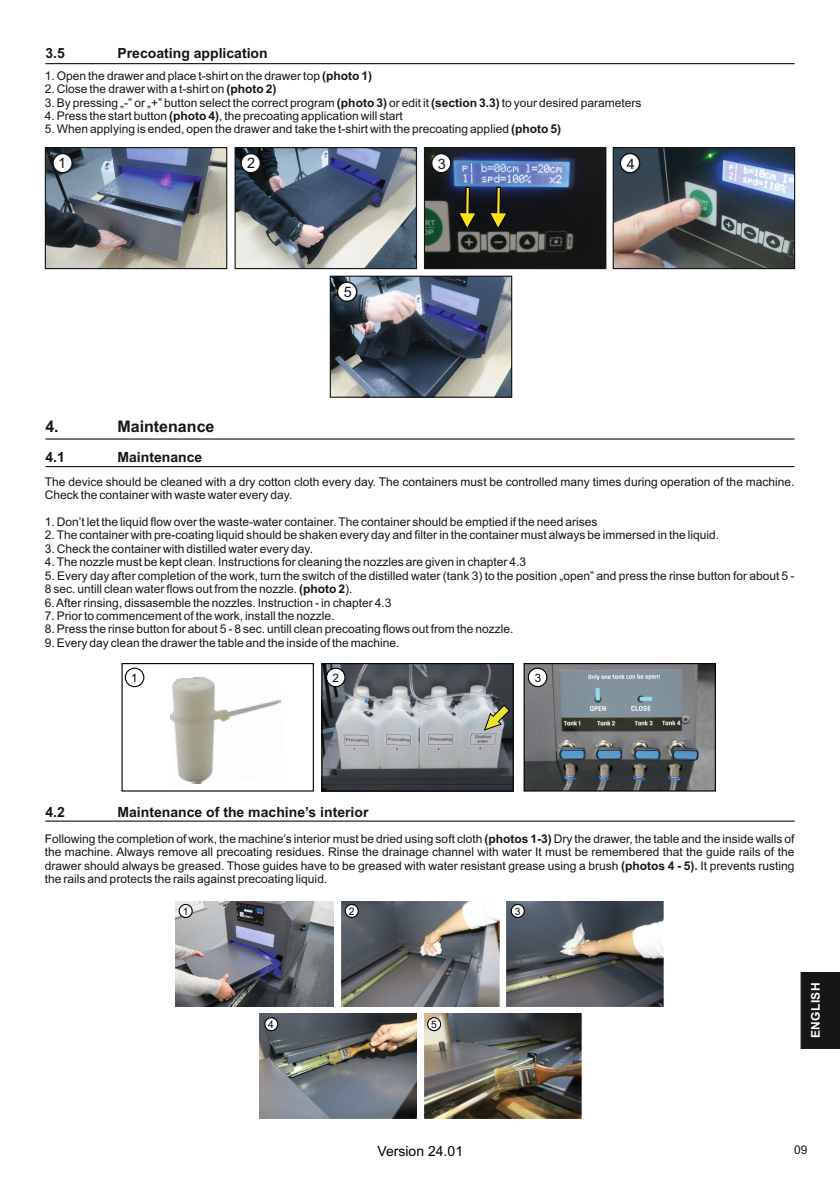
<style>
.page{position:relative;width:840px;height:1191px;background:#fff}
.page>*{position:absolute;margin:0;border:0;box-sizing:border-box;transform-origin:0 0}
.t1{font:700 16px "Arial";color:#151616}
.t2{font:14.4px "Arial";color:#151616}
.t3{font:700 14px "Arial";color:#151616}
.t4{font:14px "Arial";color:#020202}
.t5{font:12px/13.4px "Arial";color:#151616}
.t6{font:700 12px "Arial";letter-spacing:.035em;color:#fff}
.t7{font:11.6px "Arial";color:#020202}
.t8{font:10.2px "Arial";color:#020202}
.s1{font-weight:700}
</style>
<div class="page">
<img style="left:331px;top:278px;width:179px;height:118px">
<img style="left:614px;top:149px;width:178px;height:118px">
<img style="left:425px;top:149px;width:179px;height:118px">
<svg style="left:457px;top:187px;width:20px;height:43px"></svg>
<svg style="left:488px;top:187px;width:20px;height:43px"></svg>
<img style="left:236px;top:149px;width:179px;height:118px">
<img style="left:47px;top:149px;width:178px;height:118px">
<hr style="left:45px;top:63px;width:749px;height:1px;background:#151616">
<div style="left:234px;top:147px;width:183px;height:122px;border:1px solid #151616"></div>
<svg style="left:52px;top:153px;width:21px;height:20px"></svg>
<svg style="left:240px;top:153px;width:21px;height:20px"></svg>
<svg style="left:430px;top:153px;width:21px;height:20px"></svg>
<div style="left:45px;top:147px;width:182px;height:122px;border:1px solid #151616"></div>
<div style="left:423px;top:147px;width:183px;height:122px;border:1px solid #151616"></div>
<svg style="left:619px;top:153px;width:21px;height:20px"></svg>
<div style="left:612px;top:147px;width:182px;height:122px;border:1px solid #151616"></div>
<svg style="left:336px;top:281px;width:21px;height:21px"></svg>
<div style="left:329px;top:276px;width:183px;height:122px;border:1px solid #151616"></div>
<hr style="left:45px;top:466px;width:749px;height:1px;background:#151616">
<hr style="left:45px;top:820px;width:749px;height:1px;background:#151616">
<hr style="left:45px;top:438px;width:749px;height:1px;background:#151616">
<img style="left:176px;top:901px;width:157px;height:105px">
<img style="left:341px;top:901px;width:158px;height:105px">
<img style="left:506px;top:901px;width:157px;height:105px">
<img style="left:259px;top:1013px;width:157px;height:105px">
<img style="left:424px;top:1013px;width:157px;height:105px">
<svg style="left:178px;top:904px;width:15px;height:14px"></svg>
<svg style="left:344px;top:904px;width:14px;height:14px"></svg>
<svg style="left:510px;top:904px;width:14px;height:14px"></svg>
<div style="left:264px;top:1017px;width:14px;height:14px;background:#fff;border:1px solid #020202;border-radius:50%"></div>
<div style="left:427px;top:1017px;width:14px;height:14px;background:#fff;border:1px solid #020202;border-radius:50%"></div>
<img style="left:323px;top:665px;width:188px;height:124px">
<div style="left:326px;top:667px;width:19px;height:20px;background:#fff;border:1px solid #020202;border-radius:50%"></div>
<img style="left:525px;top:665px;width:188px;height:124px">
<svg style="left:527px;top:667px;width:20px;height:20px"></svg>
<svg style="left:483px;top:704px;width:27px;height:27px"></svg>
<div style="left:321px;top:663px;width:192px;height:128px;border:1px solid #020202"></div>
<div style="left:121px;top:663px;width:193px;height:128px;border:1px solid #020202"></div>
<div style="left:523px;top:663px;width:192px;height:128px;border:1px solid #020202"></div>
<div style="left:125px;top:667px;width:19px;height:20px;background:#fff;border:1px solid #020202;border-radius:50%"></div>
<img style="left:170px;top:677px;width:112px;height:107px">
<div style="left:800px;top:972px;width:39px;height:77px;background:#151616"></div>
<p class="t3" style="left:45px;top:48px;width:21px">3.5</p>
<p class="t3" style="left:117px;top:48px;width:152px">Precoating application</p>
<p class="t5" style="left:45px;top:70px;width:328px">1. Open the drawer and place t-shirt on the drawer top <span class="s1">(photo 1)</span></p>
<p class="t5" style="left:45px;top:83px;width:233px">2. Close the drawer with a t-shirt on <span class="s1">(photo 2)</span></p>
<p class="t5" style="left:45px;top:97px;width:597px">3. By pressing „-” or „+” button select the correct program <span class="s1">(photo 3)</span> or edit it <span class="s1">(section 3.3)</span> to your desired parameters</p>
<p class="t5" style="left:45px;top:110px;width:359px">4. Press the start button <span class="s1">(photo 4)</span>, the precoating application will start</p>
<p class="t5" style="left:45px;top:124px;width:517px">5. When applying is ended, open the drawer and take the t-shirt with the precoating applied <span class="s1">(photo 5)</span></p>
<p class="t2" style="left:58px;top:158px;width:10px">1</p>
<p class="t2" style="left:247px;top:158px;width:10px">2</p>
<p class="t2" style="left:437px;top:158px;width:10px">3</p>
<p class="t2" style="left:626px;top:158px;width:10px">4</p>
<h1 class="t1" style="left:45px;top:420px;width:15px">4.</h1>
<h1 class="t1" style="left:117px;top:420px;width:98px">Maintenance</h1>
<p class="t3" style="left:45px;top:452px;width:21px">4.1</p>
<p class="t3" style="left:117px;top:452px;width:86px">Maintenance</p>
<p class="t2" style="left:343px;top:287px;width:10px">5</p>
<p class="t5" style="left:45px;top:476px;width:750px">The device should be cleaned with a dry cotton cloth every day. The containers must be controlled many times during operation of the machine.<br>Check the container with waste water every day.</p>
<p class="t5" style="left:45px;top:529px;width:675px">2. The container with pre-coating liquid should be shaken every day and filter in the container must always be immersed in the liquid.</p>
<p class="t5" style="left:45px;top:543px;width:269px">3. Check the container with distilled water every day.</p>
<p class="t5" style="left:45px;top:570px;width:750px">5. Every day after completion of the work, turn the switch of the distilled water (tank 3) to the position „open” and press the rinse button for about 5 -<br>8 sec. untill clean water flows out from the nozzle. <span class="s1">(photo 2</span>).</p>
<p class="t5" style="left:45px;top:610px;width:291px">7. Prior to commencement of the work, install the nozzle.</p>
<p class="t5" style="left:45px;top:516px;width:554px">1. Don’t let the liquid flow over the waste-water container. The container should be emptied if the need arises</p>
<p class="t5" style="left:45px;top:556px;width:482px">4. The nozzle must be kept clean. Instructions for cleaning the nozzles are given in chapter 4.3</p>
<p class="t5" style="left:45px;top:596px;width:348px">6. After rinsing, dissasemble the nozzles. Instruction - in chapter 4.3</p>
<p class="t5" style="left:45px;top:623px;width:470px">8. Press the rinse button for about 5 - 8 sec. untill clean precoating flows out from the nozzle.</p>
<p class="t5" style="left:45px;top:637px;width:356px">9. Every day clean the drawer the table and the inside of the machine.</p>
<p class="t7" style="left:131px;top:673px;width:8px">1</p>
<p class="t7" style="left:332px;top:673px;width:8px">2</p>
<p class="t7" style="left:534px;top:673px;width:8px">3</p>
<p class="t3" style="left:45px;top:806px;width:21px">4.2</p>
<p class="t3" style="left:117px;top:806px;width:252px">Maintenance of the machine’s interior</p>
<p class="t5" style="left:45px;top:833px;width:750px;text-align:justify">Following the completion of work, the machine’s interior must be dried using soft cloth <span class="s1">(photos 1-3)</span> Dry the drawer, the table and the inside walls of the machine. Always remove all precoating residues. Rinse the drainage channel with water It must be remembered that the guide rails of the drawer should always be greased. Those guides have to be greased with water resistant grease using a brush <span class="s1">(photos 4 - 5).</span> It prevents rusting the rails and protects the rails against precoating liquid.</p>
<p class="t8" style="left:182px;top:907px;width:7px">1</p>
<p class="t8" style="left:348px;top:907px;width:7px">2</p>
<p class="t8" style="left:514px;top:907px;width:7px">3</p>
<p class="t8" style="left:268px;top:1020px;width:7px">4</p>
<p class="t8" style="left:431px;top:1020px;width:7px">5</p>
<p class="t4" style="left:377px;top:1145px;width:87px">Version 24.01</p>
<p class="t6" style="left:810px;top:1038px;width:57px;rotate:-90deg">ENGLISH</p>
<p class="t5" style="left:793px;top:1144px;width:15px">09</p>
</div>
